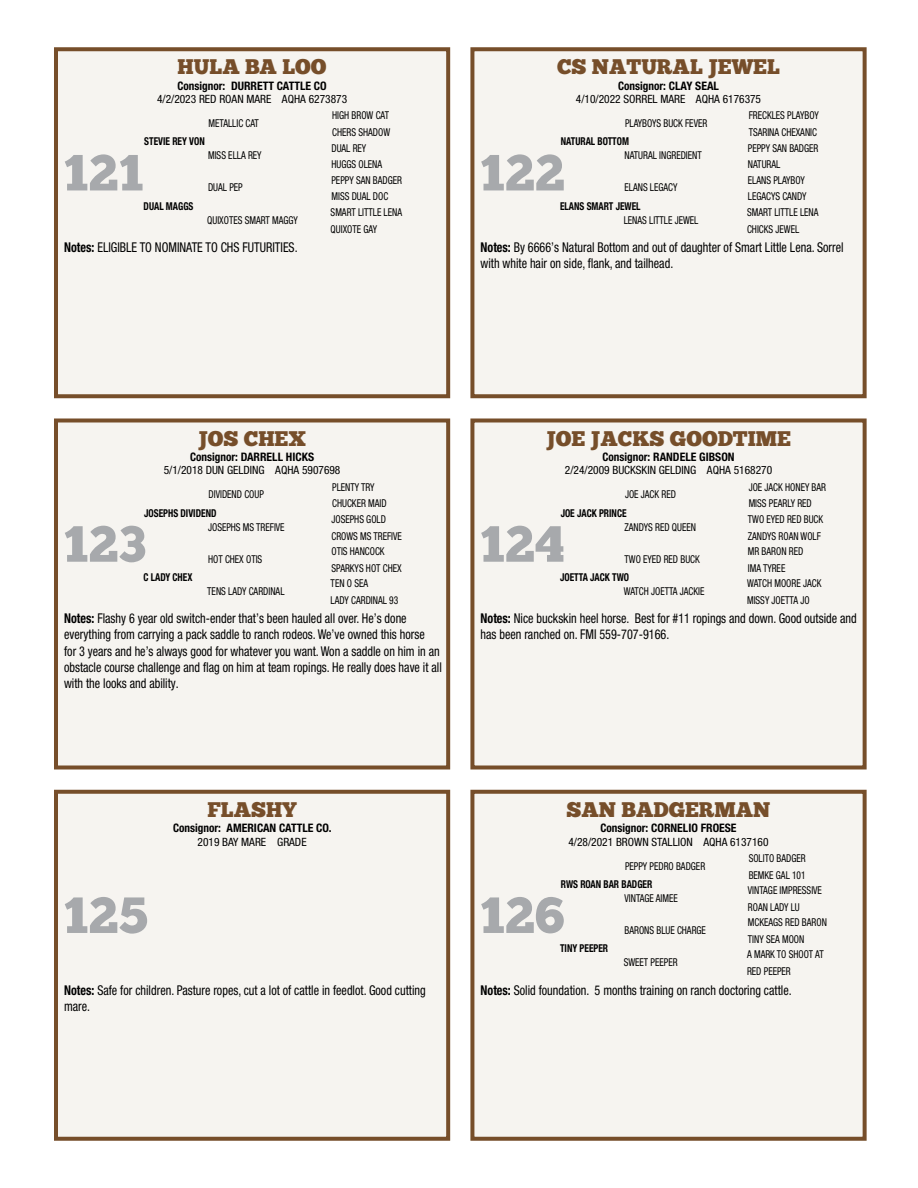
<style>
.page{position:relative;width:918px;height:1188px;background:#fff}
.page>*{position:absolute;margin:0;border:0;box-sizing:border-box;transform-origin:0 0}
.t1{font:50.85px "Chunk Five";color:#a7a9ac}
.t2{font:21.15px "Chunk Five";color:#764e2a}
.t3{font:condensed 13.5px/16.2px "Helvetica Neue LT Pro";color:#000;scale:.9 1}
.t4{font:700 condensed 11.7px "Helvetica Neue LT Pro";color:#000;scale:.96 1}
.t5{font:condensed 11.4px "Helvetica Neue LT Pro";color:#000}
.t6{font:condensed 10.8px/16.8px "Helvetica Neue LT Pro";color:#000;scale:.87 1}
.t7{font:700 condensed 10.8px "Helvetica Neue LT Pro";color:#000;scale:.87 1}
.s1{font-weight:700}
</style>
<div class="page">
<div style="left:56px;top:49px;width:392px;height:347px;background:#f6f4f0"></div>
<div style="left:54px;top:47px;width:396px;height:351px;border:4px solid #764e2a"></div>
<div style="left:472px;top:49px;width:393px;height:347px;background:#f6f4f0"></div>
<div style="left:470px;top:47px;width:397px;height:351px;border:4px solid #764e2a"></div>
<div style="left:56px;top:420px;width:392px;height:348px;background:#f6f4f0"></div>
<div style="left:54px;top:418px;width:396px;height:351px;border:4px solid #764e2a"></div>
<div style="left:472px;top:420px;width:393px;height:348px;background:#f6f4f0"></div>
<div style="left:470px;top:418px;width:397px;height:351px;border:4px solid #764e2a"></div>
<div style="left:56px;top:792px;width:392px;height:347px;background:#f6f4f0"></div>
<div style="left:54px;top:790px;width:396px;height:351px;border:4px solid #764e2a"></div>
<div style="left:472px;top:792px;width:393px;height:347px;background:#f6f4f0"></div>
<div style="left:470px;top:790px;width:397px;height:351px;border:4px solid #764e2a"></div>
<h2 class="t2" style="left:178px;top:57px;width:150px">HULA BA LOO</h2>
<p class="t4" style="left:177px;top:79px;width:157px">Consignor: DURRETT CATTLE CO</p>
<p class="t5" style="left:157px;top:92px;width:192px">4/2/2023 RED ROAN MARE AQHA 6273873</p>
<p class="t6" style="left:209px;top:115px;width:59px">METALLIC CAT</p>
<p class="t6" style="left:332px;top:107px;width:68px">HIGH BROW CAT<br>CHERS SHADOW</p>
<p class="t6" style="left:208px;top:147px;width:63px">MISS ELLA REY</p>
<p class="t6" style="left:331px;top:139px;width:60px">DUAL REY<br>HUGGS OLENA</p>
<p class="t7" style="left:144px;top:135px;width:71px">STEVIE REY VON</p>
<h1 class="t1" style="left:63px;top:149px;width:82px">121</h1>
<p class="t6" style="left:208px;top:179px;width:41px">DUAL PEP</p>
<p class="t6" style="left:331px;top:171px;width:83px">PEPPY SAN BADGER<br>MISS DUAL DOC</p>
<p class="t6" style="left:207px;top:211px;width:106px">QUIXOTES SMART MAGGY</p>
<p class="t6" style="left:331px;top:204px;width:84px">SMART LITTLE LENA<br>QUIXOTE GAY</p>
<p class="t7" style="left:144px;top:199px;width:59px">DUAL MAGGS</p>
<p class="t3" style="left:64px;top:239px;width:261px"><span class="s1">Notes:</span> ELIGIBLE TO NOMINATE TO CHS FUTURITIES.</p>
<h2 class="t2" style="left:557px;top:57px;width:224px">CS NATURAL JEWEL</h2>
<p class="t4" style="left:618px;top:79px;width:107px">Consignor: CLAY SEAL</p>
<p class="t5" style="left:576px;top:92px;width:187px">4/10/2022 SORREL MARE AQHA 6176375</p>
<p class="t6" style="left:625px;top:115px;width:96px">PLAYBOYS BUCK FEVER</p>
<p class="t6" style="left:749px;top:107px;width:82px">FRECKLES PLAYBOY<br>TSARINA CHEXANIC</p>
<p class="t6" style="left:625px;top:147px;width:90px">NATURAL INGREDIENT</p>
<p class="t6" style="left:748px;top:139px;width:83px">PEPPY SAN BADGER<br>NATURAL</p>
<p class="t7" style="left:560px;top:199px;width:94px">ELANS SMART JEWEL</p>
<p class="t7" style="left:561px;top:135px;width:80px">NATURAL BOTTOM</p>
<h1 class="t1" style="left:480px;top:149px;width:87px">122</h1>
<p class="t6" style="left:625px;top:179px;width:62px">ELANS LEGACY</p>
<p class="t6" style="left:748px;top:171px;width:69px">ELANS PLAYBOY<br>LEGACYS CANDY</p>
<p class="t6" style="left:624px;top:211px;width:87px">LENAS LITTLE JEWEL</p>
<p class="t6" style="left:747px;top:204px;width:84px">SMART LITTLE LENA<br>CHICKS JEWEL</p>
<p class="t3" style="left:481px;top:239px;width:405px"><span class="s1">Notes:</span> By 6666’s Natural Bottom and out of daughter of Smart Little Lena. Sorrel with white hair on side, flank, and tailhead.</p>
<h2 class="t2" style="left:198px;top:428px;width:110px">JOS CHEX</h2>
<p class="t4" style="left:190px;top:450px;width:131px">Consignor: DARRELL HICKS</p>
<p class="t5" style="left:164px;top:464px;width:178px">5/1/2018 DUN GELDING AQHA 5907698</p>
<p class="t6" style="left:209px;top:486px;width:65px">DIVIDEND COUP</p>
<p class="t6" style="left:332px;top:478px;width:64px">PLENTY TRY<br>CHUCKER MAID</p>
<p class="t6" style="left:208px;top:518px;width:89px">JOSEPHS MS TREFIVE</p>
<p class="t6" style="left:331px;top:510px;width:82px">JOSEPHS GOLD<br>CROWS MS TREFIVE</p>
<p class="t7" style="left:144px;top:506px;width:84px">JOSEPHS DIVIDEND</p>
<h1 class="t1" style="left:63px;top:520px;width:84px">123</h1>
<p class="t6" style="left:208px;top:550px;width:64px">HOT CHEX OTIS</p>
<p class="t6" style="left:331px;top:543px;width:82px">OTIS HANCOCK<br>SPARKYS HOT CHEX</p>
<p class="t6" style="left:207px;top:583px;width:90px">TENS LADY CARDINAL</p>
<p class="t6" style="left:331px;top:575px;width:79px">TEN O SEA<br>LADY CARDINAL 93</p>
<p class="t7" style="left:144px;top:571px;width:58px">C LADY CHEX</p>
<p class="t3" style="left:64px;top:610px;width:421px"><span class="s1">Notes:</span> Flashy 6 year old switch-ender that’s been hauled all over. He’s done everything from carrying a pack saddle to ranch rodeos. We’ve owned this horse<br>for 3 years and he’s always good for whatever you want. Won a saddle on him in an obstacle course challenge and flag on him at team ropings. He really does have it all with the looks and ability.</p>
<h2 class="t2" style="left:546px;top:428px;width:246px">JOE JACKS GOODTIME</h2>
<p class="t4" style="left:602px;top:450px;width:139px">Consignor: RANDELE GIBSON</p>
<p class="t5" style="left:565px;top:464px;width:209px">2/24/2009 BUCKSKIN GELDING AQHA 5168270</p>
<p class="t6" style="left:625px;top:486px;width:60px">JOE JACK RED</p>
<p class="t6" style="left:749px;top:478px;width:91px">JOE JACK HONEY BAR<br>MISS PEARLY RED</p>
<p class="t6" style="left:625px;top:518px;width:84px">ZANDYS RED QUEEN</p>
<p class="t6" style="left:748px;top:510px;width:88px">TWO EYED RED BUCK<br>ZANDYS ROAN WOLF</p>
<p class="t7" style="left:560px;top:571px;width:81px">JOETTA JACK TWO</p>
<p class="t7" style="left:561px;top:506px;width:77px">JOE JACK PRINCE</p>
<h1 class="t1" style="left:480px;top:520px;width:86px">124</h1>
<p class="t6" style="left:625px;top:550px;width:88px">TWO EYED RED BUCK</p>
<p class="t6" style="left:748px;top:543px;width:65px">MR BARON RED<br>IMA TYREE</p>
<p class="t6" style="left:624px;top:583px;width:94px">WATCH JOETTA JACKIE</p>
<p class="t6" style="left:747px;top:575px;width:87px">WATCH MOORE JACK<br>MISSY JOETTA JO</p>
<p class="t3" style="left:481px;top:610px;width:420px"><span class="s1">Notes:</span> Nice buckskin heel horse. Best for #11 ropings and down. Good outside and has been ranched on. FMI 559-707-9166.</p>
<h2 class="t2" style="left:207px;top:800px;width:91px">FLASHY</h2>
<p class="t4" style="left:173px;top:821px;width:167px">Consignor: AMERICAN CATTLE CO.</p>
<p class="t5" style="left:198px;top:835px;width:111px">2019 BAY MARE GRADE</p>
<h2 class="t2" style="left:567px;top:800px;width:206px">SAN BADGERMAN</h2>
<p class="t4" style="left:601px;top:821px;width:143px">Consignor: CORNELIO FROESE</p>
<p class="t5" style="left:569px;top:835px;width:202px">4/28/2021 BROWN STALLION AQHA 6137160</p>
<h1 class="t1" style="left:63px;top:892px;width:86px">125</h1>
<p class="t6" style="left:625px;top:857px;width:94px">PEPPY PEDRO BADGER</p>
<p class="t6" style="left:749px;top:850px;width:67px">SOLITO BADGER<br>BEMKE GAL 101</p>
<p class="t6" style="left:625px;top:889px;width:63px">VINTAGE AIMEE</p>
<p class="t6" style="left:748px;top:882px;width:87px">VINTAGE IMPRESSIVE<br>ROAN LADY LU</p>
<p class="t7" style="left:561px;top:878px;width:107px">RWS ROAN BAR BADGER</p>
<h1 class="t1" style="left:480px;top:892px;width:86px">126</h1>
<p class="t6" style="left:625px;top:922px;width:95px">BARONS BLUE CHARGE</p>
<p class="t6" style="left:748px;top:914px;width:92px">MCKEAGS RED BARON<br>TINY SEA MOON</p>
<p class="t6" style="left:624px;top:954px;width:63px">SWEET PEEPER</p>
<p class="t6" style="left:747px;top:946px;width:90px">A MARK TO SHOOT AT<br>RED PEEPER</p>
<p class="t7" style="left:560px;top:942px;width:57px">TINY PEEPER</p>
<p class="t3" style="left:64px;top:982px;width:403px"><span class="s1">Notes:</span> Safe for children. Pasture ropes, cut a lot of cattle in feedlot. Good cutting mare.</p>
<p class="t3" style="left:481px;top:982px;width:347px"><span class="s1">Notes:</span> Solid foundation. 5 months training on ranch doctoring cattle.</p>
</div>
